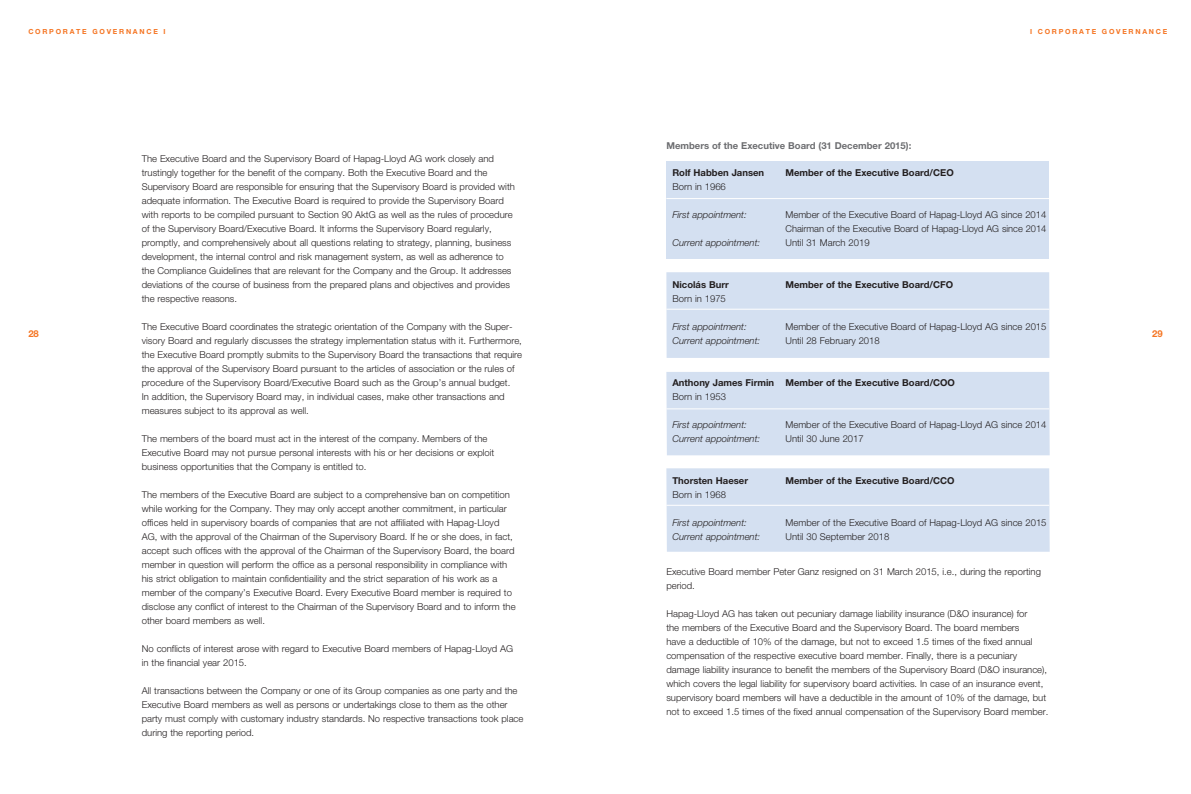
<style>
.page{position:relative;width:1191px;height:794px;background:#fff}
.page>*{position:absolute;margin:0;border:0;box-sizing:border-box;transform-origin:0 0}
.t1{font:300 9.5px/14px "Helvetica Neue LT";color:#231f20}
.t2{font:700 9.5px "Helvetica Neue LT";color:#231f20}
.t3{font:italic 300 9.5px "Helvetica Neue LT";color:#231f20}
.t4{font:700 9.5px "Helvetica Neue LT";color:#6c6d70}
.t5{font:700 9.5px "Helvetica Neue LT";color:#f57523}
.t6{font:700 7px "Helvetica Neue LT";letter-spacing:.25em;color:#f57523}
</style>
<div class="page">
<div style="left:666px;top:372px;width:383px;height:83px;background:#d4e0f1"></div>
<hr style="left:666px;top:408px;width:383px;height:1px;background:#fff">
<div style="left:666px;top:468px;width:383px;height:84px;background:#d4e0f1"></div>
<hr style="left:666px;top:505px;width:383px;height:1px;background:#fff">
<div style="left:666px;top:272px;width:383px;height:86px;background:#d4e0f1"></div>
<hr style="left:666px;top:309px;width:383px;height:1px;background:#fff">
<div style="left:666px;top:162px;width:383px;height:97px;background:#d4e0f1"></div>
<hr style="left:666px;top:198px;width:383px;height:1px;background:#fff">
<p class="t6" style="left:28px;top:27px;width:139px">CORPORATE GOVERNANCE I</p>
<p class="t6" style="left:1030px;top:27px;width:139px">I CORPORATE GOVERNANCE</p>
<p class="t4" style="left:666px;top:140px;width:246px">Members of the Executive Board (31 December 2015):</p>
<p class="t2" style="left:672px;top:167px;width:93px">Rolf Habben Jansen</p>
<p class="t2" style="left:785px;top:167px;width:170px">Member of the Executive Board/CEO</p>
<p class="t1" style="left:672px;top:179px;width:55px">Born in 1966</p>
<p class="t3" style="left:672px;top:209px;width:76px">First appointment:</p>
<p class="t1" style="left:785px;top:207px;width:262px">Member of the Executive Board of Hapag-Lloyd AG since 2014<br>Chairman of the Executive Board of Hapag-Lloyd AG since 2014</p>
<p class="t3" style="left:672px;top:237px;width:89px">Current appointment:</p>
<p class="t1" style="left:785px;top:235px;width:86px">Until 31 March 2019</p>
<p class="t2" style="left:672px;top:279px;width:58px">Nicolás Burr</p>
<p class="t2" style="left:785px;top:279px;width:169px">Member of the Executive Board/CFO</p>
<p class="t1" style="left:672px;top:291px;width:55px">Born in 1975</p>
<p class="t3" style="left:672px;top:321px;width:76px">First appointment:</p>
<p class="t1" style="left:785px;top:319px;width:262px">Member of the Executive Board of Hapag-Lloyd AG since 2015</p>
<p class="t3" style="left:672px;top:335px;width:89px">Current appointment:</p>
<p class="t1" style="left:785px;top:333px;width:96px">Until 28 February 2018</p>
<p class="t2" style="left:672px;top:377px;width:284px">Anthony James Firmin Member of the Executive Board/COO</p>
<p class="t1" style="left:672px;top:389px;width:55px">Born in 1953</p>
<p class="t3" style="left:672px;top:419px;width:76px">First appointment:</p>
<p class="t1" style="left:785px;top:417px;width:262px">Member of the Executive Board of Hapag-Lloyd AG since 2014</p>
<p class="t3" style="left:672px;top:433px;width:89px">Current appointment:</p>
<p class="t1" style="left:785px;top:431px;width:80px">Until 30 June 2017</p>
<p class="t2" style="left:672px;top:475px;width:77px">Thorsten Haeser</p>
<p class="t2" style="left:785px;top:475px;width:171px">Member of the Executive Board/CCO</p>
<p class="t1" style="left:672px;top:487px;width:55px">Born in 1968</p>
<p class="t3" style="left:672px;top:517px;width:76px">First appointment:</p>
<p class="t1" style="left:785px;top:515px;width:262px">Member of the Executive Board of Hapag-Lloyd AG since 2015</p>
<p class="t3" style="left:672px;top:531px;width:89px">Current appointment:</p>
<p class="t1" style="left:785px;top:529px;width:105px">Until 30 September 2018</p>
<p class="t1" style="left:142px;top:151px;width:375px">The Executive Board and the Supervisory Board of Hapag-Lloyd AG work closely and trustingly together for the benefit of the company. Both the Executive Board and the Supervisory Board are responsible for ensuring that the Supervisory Board is provided with adequate information. The Executive Board is required to provide the Supervisory Board with reports to be compiled pursuant to Section 90 AktG as well as the rules of procedure of the Supervisory Board/Executive Board. It informs the Supervisory Board regularly, promptly, and comprehensively about all questions relating to strategy, planning, business development, the internal control and risk management system, as well as adherence to the Compliance Guidelines that are relevant for the Company and the Group. It addresses deviations of the course of business from the prepared plans and objectives and provides the respective reasons.</p>
<p class="t1" style="left:142px;top:319px;width:382px">The Executive Board coordinates the strategic orientation of the Company with the Super&shy;visory Board and regularly discusses the strategy implementation status with it. Furthermore, the Executive Board promptly submits to the Supervisory Board the transactions that require the approval of the Supervisory Board pursuant to the articles of association or the rules of procedure of the Supervisory Board/Executive Board such as the Group’s annual budget.<br>In addition, the Supervisory Board may, in individual cases, make other transactions and measures subject to its approval as well.</p>
<p class="t1" style="left:142px;top:431px;width:354px">The members of the board must act in the interest of the company. Members of the<br>Executive Board may not pursue personal interests with his or her decisions or exploit business opportunities that the Company is entitled to.</p>
<p class="t1" style="left:142px;top:487px;width:375px">The members of the Executive Board are subject to a comprehensive ban on competition while working for the Company. They may only accept another commitment, in particular offices held in supervisory boards of companies that are not affiliated with Hapag-Lloyd AG, with the approval of the Chairman of the Supervisory Board. If he or she does, in fact, accept such offices with the approval of the Chairman of the Supervisory Board, the board member in question will perform the office as a personal responsibility in compliance with his strict obligation to maintain confidentiaility and the strict separation of his work as a member of the company’s Executive Board. Every Executive Board member is required to disclose any conflict of interest to the Chairman of the Supervisory Board and to inform the other board members as well.</p>
<p class="t1" style="left:142px;top:641px;width:373px">No conflicts of interest arose with regard to Executive Board members of Hapag-Lloyd AG in the financial year 2015.</p>
<p class="t1" style="left:142px;top:683px;width:383px">All transactions between the Company or one of its Group companies as one party and the Executive Board members as well as persons or undertakings close to them as the other party must comply with customary industry standards. No respective transactions took place during the reporting period.</p>
<p class="t5" style="left:28px;top:328px;width:12px">28</p>
<p class="t5" style="left:1152px;top:328px;width:12px">29</p>
<p class="t1" style="left:666px;top:565px;width:376px">Executive Board member Peter Ganz resigned on 31 March 2015, i.e., during the reporting period.</p>
<p class="t1" style="left:666px;top:607px;width:383px">Hapag-Lloyd AG has taken out pecuniary damage liability insurance (D&amp;O insurance) for<br>the members of the Executive Board and the Supervisory Board. The board members<br>have a deductible of 10% of the damage, but not to exceed 1.5 times of the fixed annual compensation of the respective executive board member. Finally, there is a pecuniary damage liability insurance to benefit the members of the Supervisory Board (D&amp;O insurance), which covers the legal liability for supervisory board activities. In case of an insurance event, supervisory board members will have a deductible in the amount of 10% of the damage, but not to exceed 1.5 times of the fixed annual compensation of the Supervisory Board member.</p>
</div>
